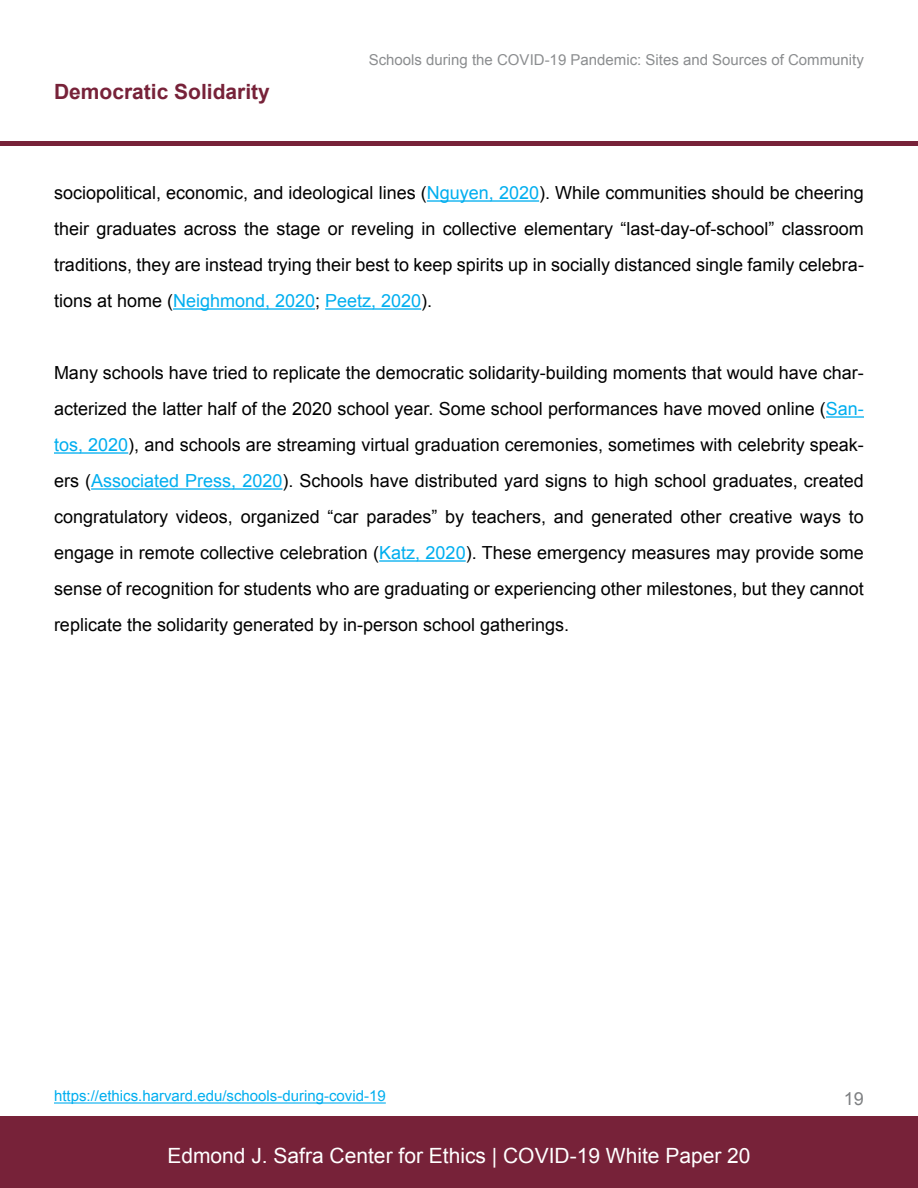
<style>
.page{position:relative;width:918px;height:1188px;background:#fff}
.page>*{position:absolute;margin:0;border:0;box-sizing:border-box;transform-origin:0 0}
.t1{font:21px "Arial";color:#fff}
.t2{font:700 21px "Arial";color:#772239}
.t3{font:18px/36px "Arial";color:#000;text-align:justify}
.t4{font:18px "Arial";color:#7e8082}
.t5{font:15px "Arial";color:#8b8d8f}
.t6{font:15px "Arial";color:#00aeef}
.s1{color:#00aeef}
</style>
<div class="page">
<hr style="left:427px;top:200px;width:112px;height:2px;background:#00aeef">
<hr style="left:173px;top:308px;width:142px;height:2px;background:#00aeef">
<hr style="left:325px;top:308px;width:96px;height:2px;background:#00aeef">
<hr style="left:826px;top:416px;width:38px;height:2px;background:#00aeef">
<hr style="left:54px;top:452px;width:74px;height:2px;background:#00aeef">
<hr style="left:91px;top:488px;width:191px;height:2px;background:#00aeef">
<hr style="left:379px;top:560px;width:87px;height:2px;background:#00aeef">
<div style="left:0;top:1116px;width:918px;height:72px;background:#772239"></div>
<div style="left:0;top:141px;width:918px;height:5px;background:#772239"></div>
<hr style="left:54px;top:1102px;width:332px;height:2px;background:#00aeef">
<p class="t2" style="left:54px;top:78px;width:217px">Democratic Solidarity</p>
<p class="t5" style="left:369px;top:50px;width:497px">Schools during the COVID-19 Pandemic: Sites and Sources of Community</p>
<p class="t3" style="left:54px;top:175px;width:811px">sociopolitical, economic, and ideological lines (<span class="s1">Nguyen, 2020</span>). While communities should be cheering their graduates across the stage or reveling in collective elementary “last-day-of-school” classroom traditions, they are instead trying their best to keep spirits up in socially distanced single family celebra&shy;tions at home (<span class="s1">Neighmond, 2020</span>; <span class="s1">Peetz, 2020</span>).</p>
<p class="t3" style="left:54px;top:355px;width:811px">Many schools have tried to replicate the democratic solidarity-building moments that would have char&shy;acterized the latter half of the 2020 school year. Some school performances have moved online (<span class="s1">San&shy;tos, 2020</span>), and schools are streaming virtual graduation ceremonies, sometimes with celebrity speak&shy;ers (<span class="s1">Associated Press, 2020</span>). Schools have distributed yard signs to high school graduates, created congratulatory videos, organized “car parades” by teachers, and generated other creative ways to engage in remote collective celebration (<span class="s1">Katz, 2020</span>). These emergency measures may provide some sense of recognition for students who are graduating or experiencing other milestones, but they cannot replicate the solidarity generated by in-person school gatherings.</p>
<p class="t6" style="left:54px;top:1086px;width:333px">https://ethics.harvard.edu/schools-during-covid-19</p>
<p class="t1" style="left:167px;top:1142px;width:585px">Edmond J. Safra Center for Ethics | COVID-19 White Paper 20</p>
<p class="t4" style="left:844px;top:1086px;width:22px">19</p>
</div>
